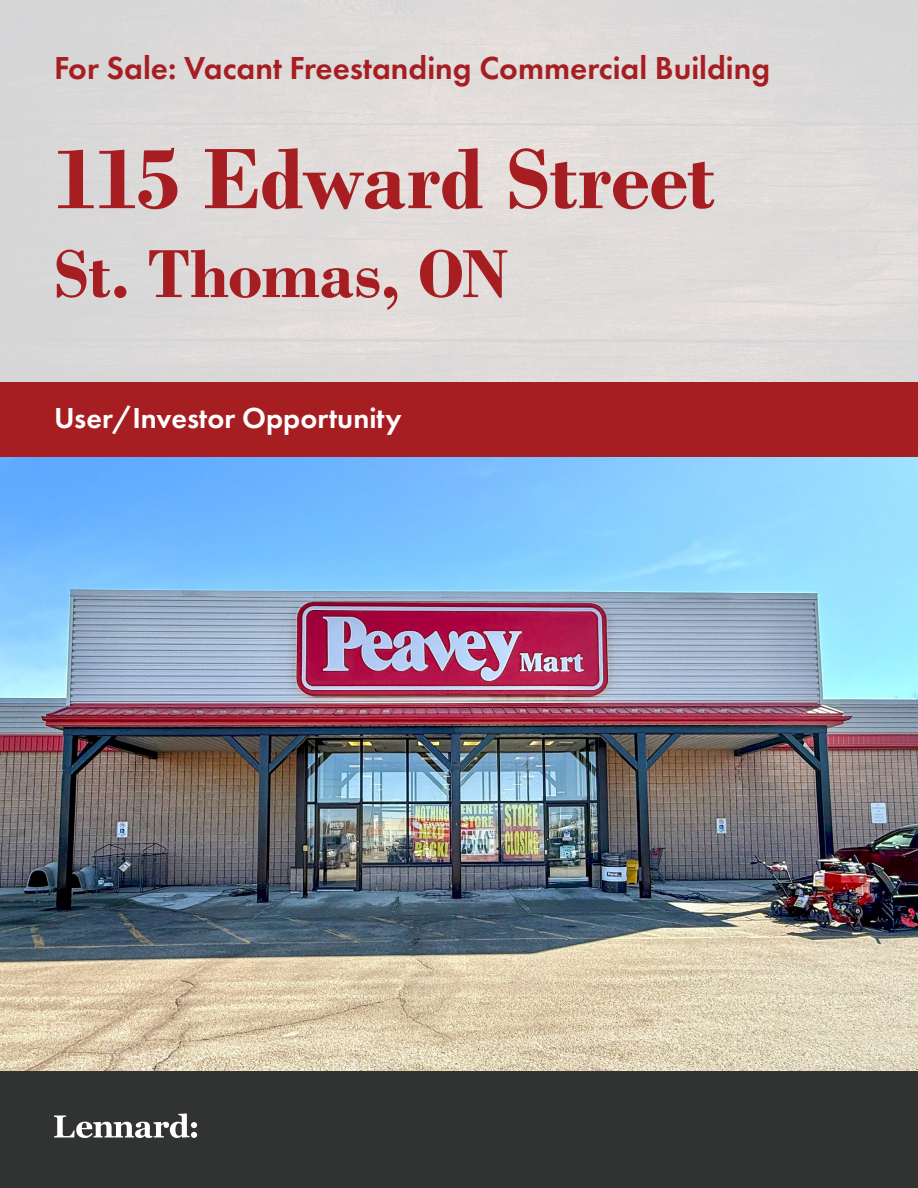
<style>
.page{position:relative;width:918px;height:1188px;background:#fff}
.page>*{position:absolute;margin:0;border:0;box-sizing:border-box;transform-origin:0 0}
.t1{font:700 90.3px "Bodoni";letter-spacing:-.01em;color:#a61e21}
.t2{font:700 71.55px "Bodoni";letter-spacing:-.01em;color:#a61e21}
.Heading_2{font:600 33px "Futura PT";color:#a61e21}
.Heading_2-2{font:600 30px "Futura PT";color:#fff}
</style>
<div class="page">
<img style="left:0;top:457px;width:918px;height:615px">
<div style="left:0;top:0;width:918px;height:457px;background:#dedbda"></div>
<div style="left:0;top:382px;width:918px;height:75px;background:#a61e21"></div>
<div style="left:0;top:1072px;width:918px;height:116px;background:#313232"></div>
<svg style="left:54px;top:1114px;width:143px;height:24px"></svg>
<p class="Heading_2" style="left:54px;top:47px;width:718px">For Sale: Vacant Freestanding Commercial Building</p>
<p class="t1" style="left:54px;top:125px;width:663px">115 Edward Street</p>
<p class="t2" style="left:54px;top:231px;width:456px">St. Thomas, ON</p>
<p class="Heading_2-2" style="left:54px;top:400px;width:349px">User/Investor Opportunity</p>
</div>
